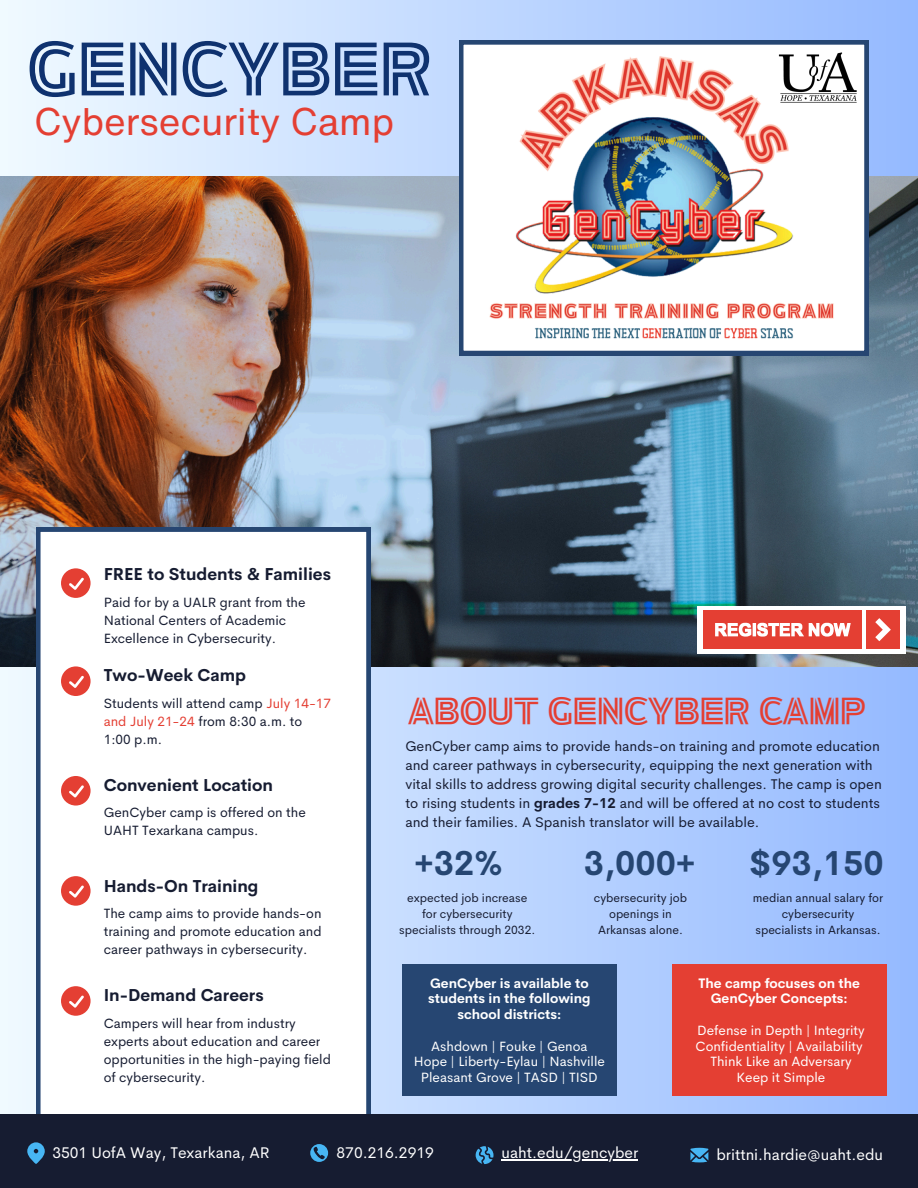
<style>
.page{position:relative;width:918px;height:1188px;background:#fff}
.page>*{position:absolute;margin:0;border:0;box-sizing:border-box;transform-origin:0 0}
.t1{font:66px "Ambiguity Normate Inline";color:#0f326f}
.t2{font:37.5px "Helvetica Now Text";color:#e43f33}
.t3{font:700 33.9px "Cerebri Sans";color:#264672}
.t4{font:33px "Ambiguity Normate Inline";letter-spacing:.02em;color:#e43f33}
.t5{font:700 16.95px "Cerebri Sans";color:#161c31}
.t6{font:15.45px "Cerebri Sans";color:#fff}
.t7{font:14.1px/19.2px "Cerebri Sans";color:#161c31}
.t8{font:13.5px/18px "Cerebri Sans";color:#161c31}
.t9{font:13.5px/15.8px "Cerebri Sans";color:#fff}
.t10{font:700 13.5px/15.8px "Cerebri Sans";color:#fff;text-align:center}
.t11{font:12px/16px "Cerebri Sans";color:#161c31;text-align:center}
.s1{color:#e43f33}
.s2{font-weight:700}
</style>
<div class="page">
<div style="left:0;top:0;width:918px;height:1188px;background:linear-gradient(to right,#f0faff,#94b8fe)"></div>
<img style="left:0;top:176px;width:918px;height:491px">
<div style="left:402px;top:965px;width:215px;height:131px;background:#264672"></div>
<svg style="left:36px;top:527px;width:335px;height:587px"></svg>
<div style="left:0;top:1114px;width:918px;height:74px;background:#161c31"></div>
<svg style="left:690px;top:1148px;width:18px;height:14px"></svg>
<svg style="left:476px;top:1146px;width:18px;height:18px"></svg>
<svg style="left:27px;top:1142px;width:18px;height:22px"></svg>
<svg style="left:459px;top:40px;width:409px;height:315px"></svg>
<img style="left:476px;top:40px;width:380px;height:311px">
<svg style="left:61px;top:568px;width:29px;height:30px"></svg>
<svg style="left:61px;top:776px;width:29px;height:29px"></svg>
<svg style="left:61px;top:666px;width:29px;height:30px"></svg>
<svg style="left:61px;top:876px;width:29px;height:29px"></svg>
<svg style="left:61px;top:986px;width:29px;height:29px"></svg>
<div style="left:672px;top:965px;width:215px;height:131px;background:#e43f33"></div>
<svg style="left:310px;top:1144px;width:18px;height:18px"></svg>
<img style="left:772px;top:47px;width:92px;height:60px">
<div style="left:697px;top:606px;width:209px;height:47px;background:#fff"></div>
<div style="left:703px;top:610px;width:159px;height:39px;background:#e43f33"></div>
<div style="left:866px;top:610px;width:34px;height:39px;background:#e43f33"></div>
<svg style="left:875px;top:618px;width:16px;height:23px"></svg>
<svg style="left:715px;top:623px;width:136px;height:14px"></svg>
<hr style="left:502px;top:1159px;width:136px;height:1px;background:#fff">
<h5 class="t1" style="left:27px;top:13px;width:399px">GENCYBER</h5>
<p class="t2" style="left:34px;top:94px;width:362px">Cybersecurity Camp</p>
<p class="t5" style="left:104px;top:563px;width:229px">FREE to Students &amp; Families</p>
<h1 class="t8" style="left:104px;top:593px;width:203px">Paid for by a UALR grant from the<br>National Centers of Academic<br>Excellence in Cybersecurity.</h1>
<p class="t5" style="left:104px;top:664px;width:144px">Two-Week Camp</p>
<p class="t8" style="left:104px;top:694px;width:229px">Students will attend camp <span class="s1">July 14-17 and July 21-24</span> from 8:30 a.m. to<br>1:00 p.m.</p>
<h5 class="t5" style="left:104px;top:774px;width:171px">Convenient Location</h5>
<p class="t8" style="left:104px;top:804px;width:204px">GenCyber camp is offered on the<br>UAHT Texarkana campus.</p>
<p class="t5" style="left:104px;top:875px;width:156px">Hands-On Training</p>
<h3 class="t8" style="left:104px;top:904px;width:219px;text-align:justify">The camp aims to provide hands-on training and promote education and career pathways in cybersecurity.</h3>
<p class="t5" style="left:104px;top:984px;width:161px">In-Demand Careers</p>
<p class="t8" style="left:104px;top:1014px;width:229px">Campers will hear from industry experts about education and career opportunities in the high-paying field of cybersecurity.</p>
<p class="t4" style="left:408px;top:683px;width:456px">ABOUT GENCYBER CAMP</p>
<h5 class="t7" style="left:405px;top:736px;width:478px">GenCyber camp aims to provide hands-on training and promote education and career pathways in cybersecurity, equipping the next generation with vital skills to address growing digital security challenges. The camp is open to rising students in <span class="s2">grades 7-12</span> and will be offered at no cost to students and their families. A Spanish translator will be available.</h5>
<p class="t3" style="left:414px;top:842px;width:90px">+32%</p>
<p class="t3" style="left:584px;top:842px;width:113px">3,000+</p>
<h5 class="t3" style="left:749px;top:842px;width:136px">$93,150</h5>
<p class="t11" style="left:399px;top:890px;width:138px">expected job increase for cybersecurity specialists through 2032.</p>
<h4 class="t11" style="left:594px;top:890px;width:95px">cybersecurity job openings in<br>Arkansas alone.</h4>
<p class="t11" style="left:753px;top:890px;width:132px">median annual salary for cybersecurity specialists in Arkansas.</p>
<h2 class="t10" style="left:428px;top:975px;width:164px">GenCyber is available to students in the following school districts:</h2>
<p class="t9" style="left:431px;top:1038px;width:158px">Ashdown | Fouke | Genoa</p>
<h2 class="t9" style="left:414px;top:1054px;width:193px">Hope | Liberty-Eylau | Nashville</h2>
<p class="t9" style="left:421px;top:1070px;width:178px">Pleasant Grove | TASD | TISD</p>
<h2 class="t10" style="left:698px;top:975px;width:163px">The camp focuses on the<br>GenCyber Concepts:</h2>
<p class="t9" style="left:696px;top:1022px;width:171px">Defense in Depth | Integrity<br>Confidentiality | Availability</p>
<p class="t9" style="left:710px;top:1054px;width:143px">Think Like an Adversary</p>
<p class="t9" style="left:737px;top:1070px;width:90px">Keep it Simple</p>
<p class="t6" style="left:52px;top:1143px;width:219px">3501 UofA Way, Texarkana, AR</p>
<p class="t6" style="left:502px;top:1143px;width:138px">uaht.edu/gencyber</p>
<h5 class="t6" style="left:716px;top:1144px;width:168px">brittni.hardie@uaht.edu</h5>
<p class="t6" style="left:337px;top:1142px;width:99px">870.216.2919</p>
</div>
